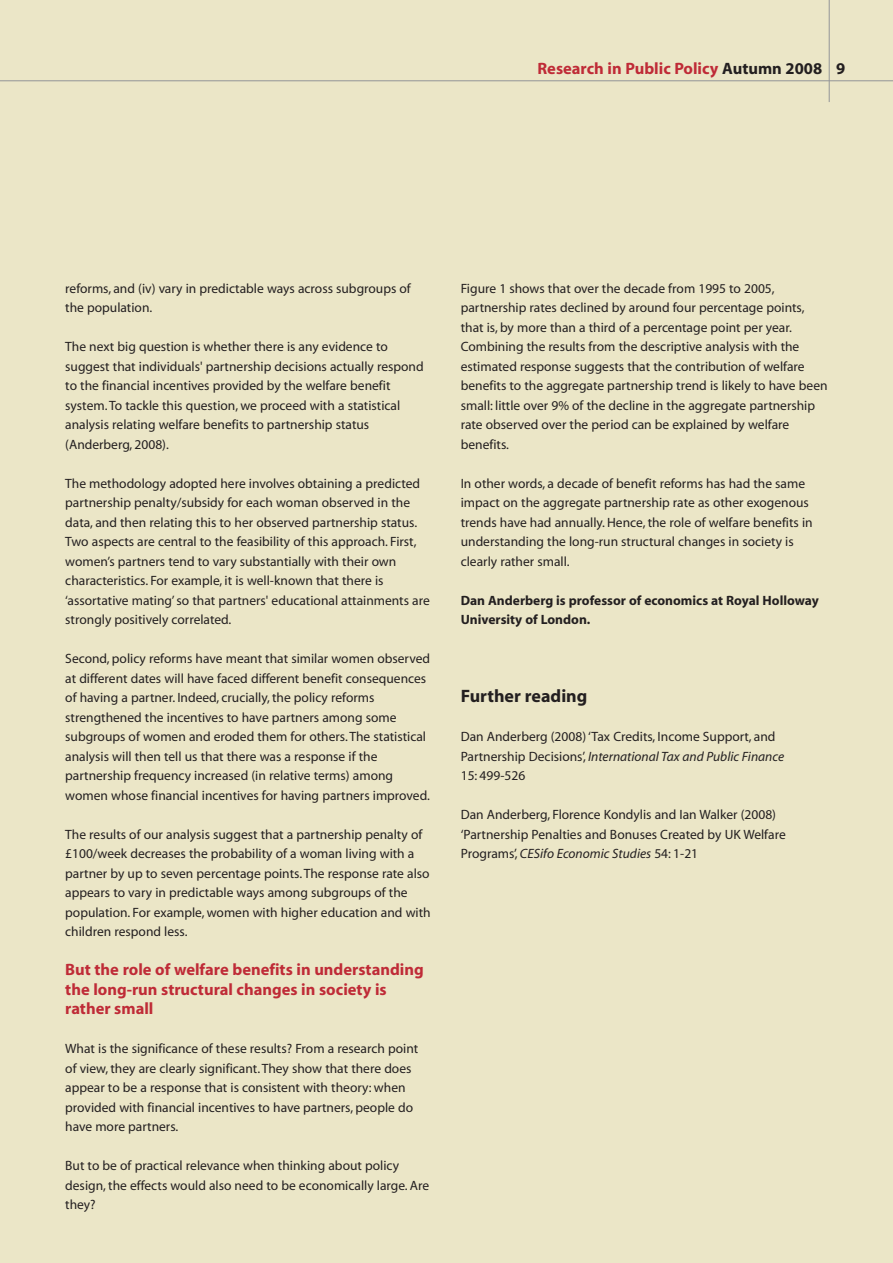
<style>
.page{position:relative;width:893px;height:1263px;background:#ebe6c7}
.page>*{position:absolute;margin:0;border:0;box-sizing:border-box;transform-origin:0 0}
.t1{font:700 18px "Myriad";color:#231f20}
.t2{font:700 16.5px/19.5px "Myriad";color:#bf2b37}
.t3{font:13.5px/19.5px "Myriad";color:#231f20}
.t4{font:700 13.5px/19.5px "Myriad";color:#231f20}
.s1{color:#231f20}
.s2{font-style:italic}
</style>
<div class="page">
<hr style="left:829px;top:0;width:1px;height:102px;background:#939598">
<hr style="left:0;top:80px;width:893px;height:1px;background:#939598">
<p class="t2" style="left:537px;top:60px;width:309px">Research in Public Policy <span class="s1">Autumn 2008 9</span></p>
<p class="t3" style="left:65px;top:279px;width:347px">reforms, and (iv) vary in predictable ways across subgroups of the population.</p>
<p class="t3" style="left:65px;top:338px;width:360px">The next big question is whether there is any evidence to suggest that individuals' partnership decisions actually respond to the financial incentives provided by the welfare benefit system.To tackle this question, we proceed with a statistical analysis relating welfare benefits to partnership status (Anderberg, 2008).</p>
<p class="t3" style="left:65px;top:474px;width:366px">The methodology adopted here involves obtaining a predicted partnership penalty/subsidy for each woman observed in the data, and then relating this to her observed partnership status.<br>Two aspects are central to the feasibility of this approach. First, women’s partners tend to vary substantially with their own characteristics. For example, it is well-known that there is ‘assortative mating’so that partners' educational attainments are strongly positively correlated.</p>
<p class="t3" style="left:65px;top:650px;width:366px">Second, policy reforms have meant that similar women observed at different dates will have faced different benefit consequences of having a partner. Indeed, crucially, the policy reforms strengthened the incentives to have partners among some subgroups of women and eroded them for others.The statistical analysis will then tell us that there was a response if the partnership frequency increased (in relative terms) among women whose financial incentives for having partners improved.</p>
<p class="t3" style="left:65px;top:825px;width:367px">The results of our analysis suggest that a partnership penalty of £100/week decreases the probability of a woman living with a partner by up to seven percentage points.The response rate also appears to vary in predictable ways among subgroups of the population. For example, women with higher education and with children respond less.</p>
<p class="t2" style="left:65px;top:961px;width:360px">But the role of welfare benefits in understanding the long-run structural changes in society is rather small</p>
<p class="t3" style="left:65px;top:1040px;width:355px">What is the significance of these results? From a research point of view, they are clearly significant.They show that there does appear to be a response that is consistent with theory: when provided with financial incentives to have partners, people do have more partners.</p>
<p class="t3" style="left:65px;top:1157px;width:365px">But to be of practical relevance when thinking about policy design, the effects would also need to be economically large. Are they?</p>
<p class="t3" style="left:461px;top:279px;width:368px">Figure 1 shows that over the decade from 1995 to 2005, partnership rates declined by around four percentage points, that is, by more than a third of a percentage point per year.<br>Combining the results from the descriptive analysis with the estimated response suggests that the contribution of welfare benefits to the aggregate partnership trend is likely to have been small: little over 9% of the decline in the aggregate partnership rate observed over the period can be explained by welfare benefits.</p>
<p class="t3" style="left:461px;top:474px;width:353px">In other words, a decade of benefit reforms has had the same impact on the aggregate partnership rate as other exogenous trends have had annually. Hence, the role of welfare benefits in understanding the long-run structural changes in society is clearly rather small.</p>
<p class="t4" style="left:461px;top:591px;width:360px">Dan Anderberg is professor of economics at Royal Holloway<br>University of London.</p>
<h1 class="t1" style="left:461px;top:689px;width:128px">Further reading</h1>
<p class="t3" style="left:461px;top:728px;width:325px">Dan Anderberg (2008) ‘Tax Credits, Income Support, and<br>Partnership Decisions’, <span class="s2">International Tax and Public Finance<br></span>15: 499-526</p>
<p class="t3" style="left:461px;top:806px;width:327px">Dan Anderberg, Florence Kondylis and Ian Walker (2008) ‘Partnership Penalties and Bonuses Created by UK Welfare<br>Programs’, <span class="s2">CESifo Economic Studies</span> 54: 1-21</p>
</div>
